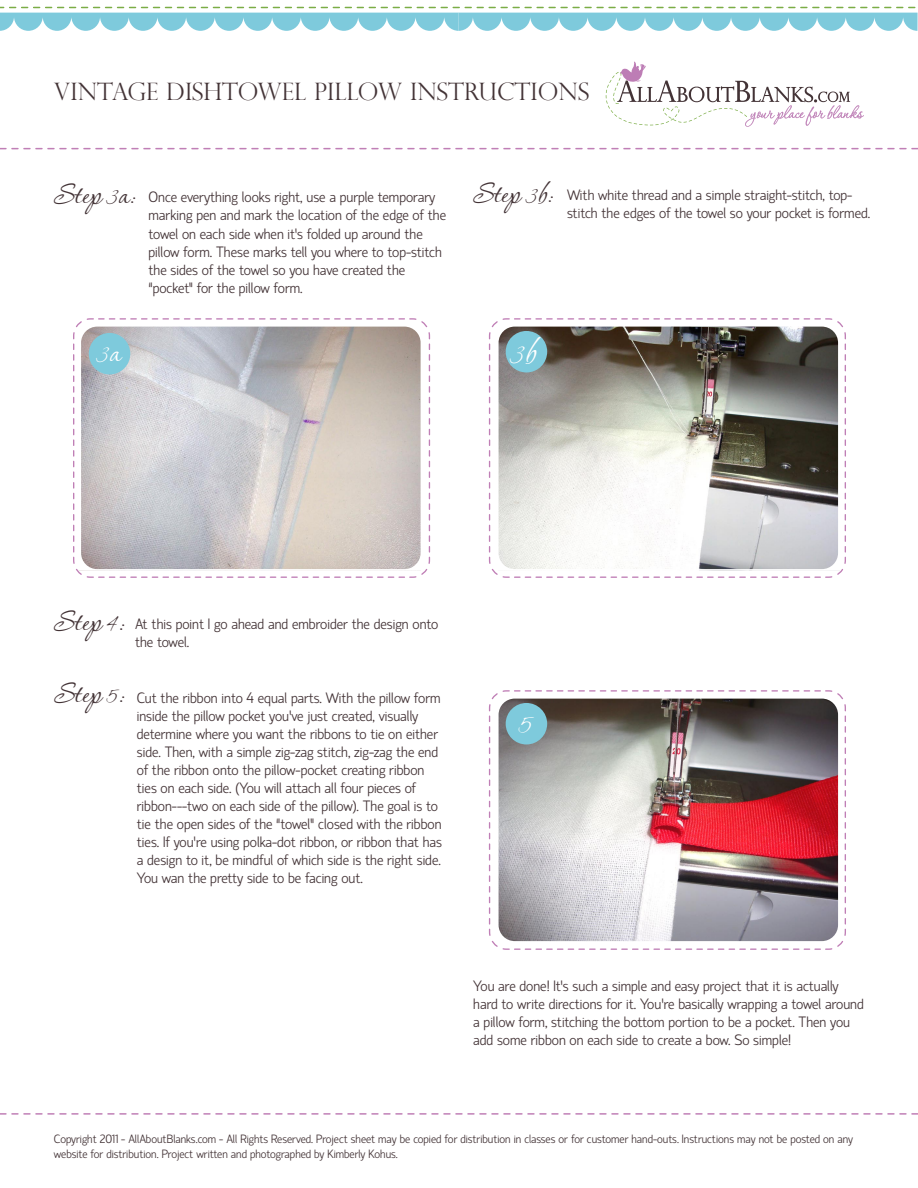
<style>
.page{position:relative;width:918px;height:1188px;background:#fff}
.page>*{position:absolute;margin:0;border:0;box-sizing:border-box;transform-origin:0 0}
.t1{font:43.35px "P22 Corinthia";color:#fff}
.t2{font:37.95px "P22 Corinthia";color:#fff}
.t3{font:36px "P22 Corinthia";color:#433336}
.t4{font:300 24px "Perpetua Titling";color:#433336}
.t5{font:300 15px/18px "Hattori Hanzo";color:#433336}
.t6{font:300 12px/14.4px "Hattori Hanzo";color:#433336}
</style>
<div class="page">
<svg style="left:0;top:148px;width:918px;height:1px"></svg>
<svg style="left:0;top:1113px;width:918px;height:2px"></svg>
<svg style="left:606px;top:62px;width:258px;height:65px"></svg>
<svg style="left:0;top:7px;width:918px;height:24px"></svg>
<svg style="left:488px;top:318px;width:358px;height:260px"></svg>
<img style="left:488px;top:690px;width:358px;height:260px">
<div style="left:506px;top:331px;width:41px;height:41px;background:#7ecadc;border-radius:50%"></div>
<div style="left:506px;top:703px;width:41px;height:41px;background:#7ecadc;border-radius:50%"></div>
<svg style="left:73px;top:318px;width:358px;height:260px;background:#cdcaca"></svg>
<p class="t4" style="left:54px;top:77px;width:537px">VINTAGE DISHTOWEL PILLOW INSTRUCTIONS</p>
<p class="t3" style="left:54px;top:176px;width:82px">Step 3a:</p>
<p class="t5" style="left:148px;top:189px;width:299px">Once everything looks right, use a purple temporary marking pen and mark the location of the edge of the towel on each side when it’s folded up around the</p>
<p class="t5" style="left:148px;top:243px;width:295px">pillow form. These marks tell you where to top-stitch the sides of the towel so you have created the</p>
<p class="t5" style="left:148px;top:279px;width:156px">“pocket” for the pillow form.</p>
<p class="t3" style="left:473px;top:175px;width:80px">Step 3b:</p>
<p class="t5" style="left:567px;top:186px;width:305px">With white thread and a simple straight-stitch, top&shy;stitch the edges of the towel so your pocket is formed.</p>
<p class="t2" style="left:97px;top:333px;width:25px">3a</p>
<p class="t1" style="left:510px;top:330px;width:27px">3b</p>
<p class="t3" style="left:54px;top:603px;width:71px">Step 4:</p>
<p class="t5" style="left:135px;top:615px;width:305px">At this point I go ahead and embroider the design onto the towel.</p>
<p class="t3" style="left:54px;top:675px;width:71px">Step 5:</p>
<p class="t5" style="left:137px;top:689px;width:307px">Cut the ribbon into 4 equal parts. With the pillow form inside the pillow pocket you’ve just created, visually determine where you want the ribbons to tie on either side. Then, with a simple zig-zag stitch, zig-zag the end of the ribbon onto the pillow-pocket creating ribbon ties on each side. (You will attach all four pieces of ribbon---two on each side of the pillow). The goal is to tie the open sides of the “towel” closed with the ribbon ties. If you’re using polka-dot ribbon, or ribbon that has a design to it, be mindful of which side is the right side.<br>You wan the pretty side to be facing out.</p>
<p class="t1" style="left:519px;top:699px;width:16px">5</p>
<p class="t5" style="left:473px;top:977px;width:392px">You are done! It’s such a simple and easy project that it is actually hard to write directions for it. You’re basically wrapping a towel around a pillow form, stitching the bottom portion to be a pocket. Then you add some ribbon on each side to create a bow. So simple!</p>
<p class="t6" style="left:54px;top:1132px;width:801px">Copyright 2011 - AllAboutBlanks.com - All Rights Reserved. Project sheet may be copied for distribution in classes or for customer hand-outs. Instructions may not be posted on any website for distribution. Project written and photographed by Kimberly Kohus.</p>
</div>
